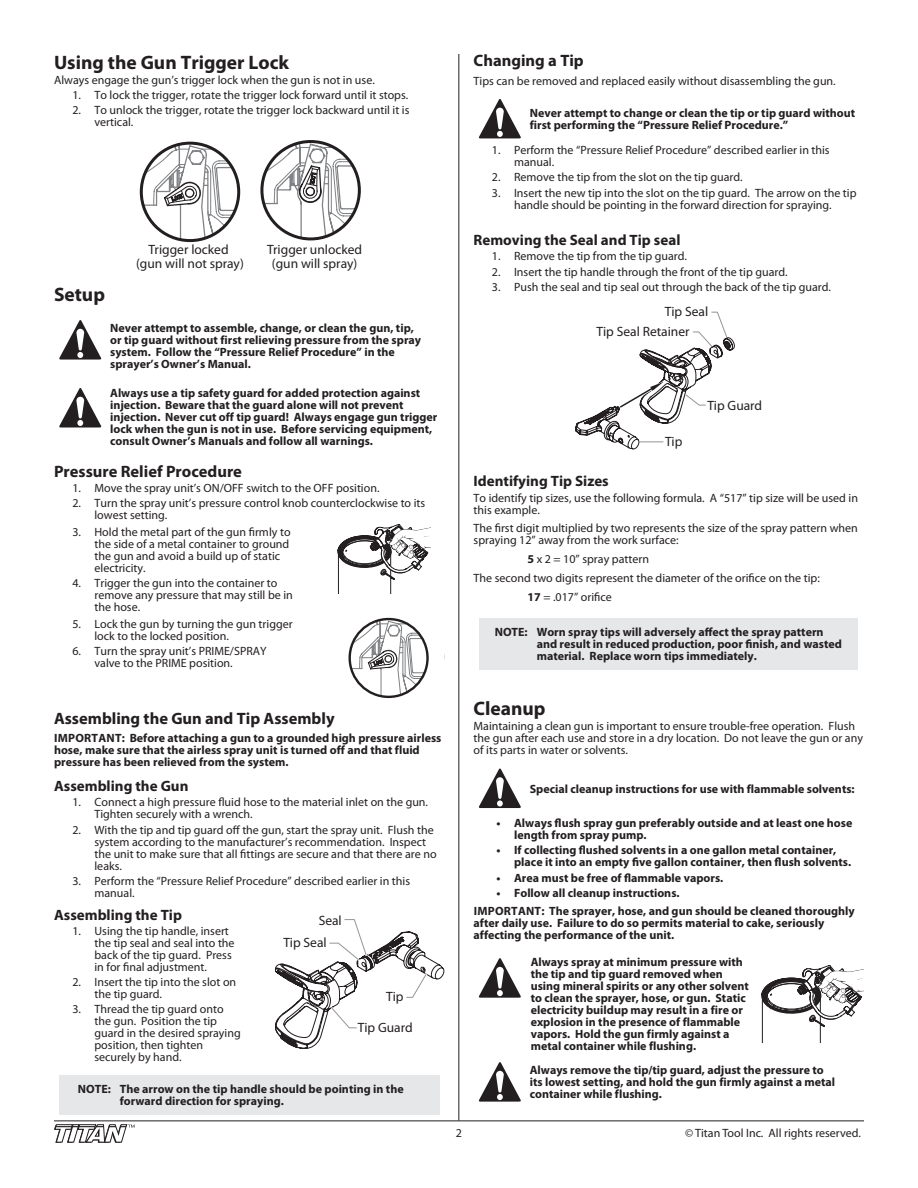
<style>
.page{position:relative;width:918px;height:1188px;background:#fff}
.page>*{position:absolute;margin:0;border:0;box-sizing:border-box;transform-origin:0 0}
.t1{font:700 19.5px "Myriad Pro";color:#231f20}
.t2{font:700 16.5px "Myriad Pro";color:#231f20}
.t3{font:700 15px "Myriad Pro";color:#231f20}
.t4{font:13.5px/13.5px "Myriad Pro";color:#231f20;text-align:center}
.t5{font:12px/12px "Myriad Pro";color:#231f20}
.t6{font:700 12px/12px "Myriad Pro";color:#231f20}
.t7{font:10.8px/10.8px "Myriad Pro";color:#231f20;text-align:center}
.s1{font-weight:700}
</style>
<div class="page">
<svg style="left:54px;top:1124px;width:81px;height:19px"></svg>
<hr style="left:458px;top:54px;width:1px;height:1066px;background:#231f20">
<hr style="left:54px;top:1120px;width:810px;height:1px;background:#231f20">
<svg style="left:141px;top:143px;width:98px;height:98px"></svg>
<div style="left:140px;top:142px;width:100px;height:100px;border:3px solid #231f20;border-radius:50%"></div>
<svg style="left:263px;top:142px;width:96px;height:97px"></svg>
<div style="left:260px;top:140px;width:101px;height:100px;border:3px solid #231f20;border-radius:50%"></div>
<svg style="left:59px;top:320px;width:42px;height:40px"></svg>
<svg style="left:59px;top:388px;width:42px;height:40px"></svg>
<svg style="left:338px;top:524px;width:92px;height:70px"></svg>
<svg style="left:350px;top:619px;width:78px;height:78px"></svg>
<div style="left:349px;top:618px;width:80px;height:80px;border:2px solid #231f20;border-radius:50%"></div>
<svg style="left:275px;top:919px;width:169px;height:130px"></svg>
<div style="left:59px;top:1075px;width:380px;height:39px;background:#e6e7e9"></div>
<svg style="left:479px;top:99px;width:42px;height:39px"></svg>
<svg style="left:575px;top:311px;width:160px;height:138px"></svg>
<div style="left:479px;top:618px;width:379px;height:52px;background:#e6e7e9"></div>
<svg style="left:479px;top:769px;width:42px;height:39px"></svg>
<svg style="left:479px;top:958px;width:42px;height:40px"></svg>
<svg style="left:762px;top:965px;width:102px;height:77px"></svg>
<svg style="left:479px;top:1062px;width:42px;height:40px"></svg>
<h1 class="t1" style="left:54px;top:49px;width:237px">Using the Gun Trigger Lock</h1>
<p class="t5" style="left:54px;top:74px;width:322px">Always engage the gun’s trigger lock when the gun is not in use.</p>
<p class="t5" style="left:72px;top:89px;width:338px">1. To lock the trigger, rotate the trigger lock forward until it stops.</p>
<p class="t5" style="left:94px;top:104px;width:316px;text-indent:-22px">2. To unlock the trigger, rotate the trigger lock backward until it is vertical.</p>
<h1 class="t1" style="left:54px;top:282px;width:53px">Setup</h1>
<p class="t4" style="left:136px;top:243px;width:109px">Trigger locked (gun will not spray)</p>
<p class="t4" style="left:267px;top:243px;width:97px">Trigger unlocked (gun will spray)</p>
<p class="t6" style="left:110px;top:321px;width:313px">Never attempt to assemble, change, or clean the gun, tip, or tip guard without first relieving pressure from the spray system. Follow the “Pressure Relief Procedure” in the sprayer’s Owner’s Manual.</p>
<p class="t6" style="left:110px;top:387px;width:329px">Always use a tip safety guard for added protection against injection. Beware that the guard alone will not prevent injection. Never cut off tip guard! Always engage gun trigger lock when the gun is not in use. Before servicing equipment, consult Owner’s Manuals and follow all warnings.</p>
<h2 class="t2" style="left:54px;top:460px;width:190px">Pressure Relief Procedure</h2>
<p class="t5" style="left:72px;top:482px;width:309px">1. Move the spray unit’s ON/OFF switch to the OFF position.</p>
<p class="t5" style="left:94px;top:497px;width:332px;text-indent:-22px">2. Turn the spray unit’s pressure control knob counterclockwise to its lowest setting.</p>
<p class="t5" style="left:94px;top:526px;width:198px;text-indent:-22px">3. Hold the metal part of the gun firmly to the side of a metal container to ground the gun and avoid a build up of static electricity.</p>
<p class="t5" style="left:94px;top:577px;width:200px;text-indent:-22px">4. Trigger the gun into the container to remove any pressure that may still be in the hose.</p>
<p class="t5" style="left:94px;top:618px;width:200px;text-indent:-22px">5. Lock the gun by turning the gun trigger lock to the locked position.</p>
<p class="t5" style="left:94px;top:645px;width:174px;text-indent:-22px">6. Turn the spray unit’s PRIME/SPRAY valve to the PRIME position.</p>
<h2 class="t2" style="left:54px;top:708px;width:282px">Assembling the Gun and Tip Assembly</h2>
<p class="t6" style="left:54px;top:732px;width:9px">important</p>
<p class="t6" style="left:54px;top:732px;width:389px;text-indent:68px">: Before attaching a gun to a grounded high pressure airless hose, make sure that the airless spray unit is turned off and that fluid pressure has been relieved from the system.</p>
<p class="t3" style="left:54px;top:776px;width:136px">Assembling the Gun</p>
<p class="t5" style="left:94px;top:796px;width:335px;text-indent:-22px">1. Connect a high pressure fluid hose to the material inlet on the gun.<br>Tighten securely with a wrench.</p>
<p class="t5" style="left:94px;top:823px;width:344px;text-indent:-22px">2. With the tip and tip guard off the gun, start the spray unit. Flush the system according to the manufacturer’s recommendation. Inspect the unit to make sure that all fittings are secure and that there are no leaks.</p>
<p class="t5" style="left:94px;top:875px;width:317px;text-indent:-22px">3. Perform the “Pressure Relief Procedure” described earlier in this manual.</p>
<p class="t4" style="left:319px;top:913px;width:25px">Seal</p>
<p class="t3" style="left:54px;top:905px;width:130px">Assembling the Tip</p>
<p class="t5" style="left:94px;top:925px;width:142px;text-indent:-22px">1. Using the tip handle, insert the tip seal and seal into the back of the tip guard. Press in for final adjustment.</p>
<p class="t5" style="left:94px;top:976px;width:143px;text-indent:-22px">2. Insert the tip into the slot on the tip guard.</p>
<p class="t5" style="left:94px;top:1003px;width:148px;text-indent:-22px">3. Thread the tip guard onto the gun. Position the tip guard in the desired spraying position, then tighten securely by hand.</p>
<p class="t6" style="left:120px;top:1083px;width:285px;text-indent:-42px">NOTE: The arrow on the tip handle should be pointing in the forward direction for spraying.</p>
<p class="t4" style="left:283px;top:936px;width:45px">Tip Seal</p>
<p class="t4" style="left:386px;top:990px;width:19px">Tip</p>
<p class="t4" style="left:358px;top:1020px;width:56px">Tip Guard</p>
<h2 class="t2" style="left:474px;top:50px;width:112px">Changing a Tip</h2>
<p class="t5" style="left:474px;top:74px;width:364px">Tips can be removed and replaced easily without disassembling the gun.</p>
<p class="t6" style="left:530px;top:107px;width:327px">Never attempt to change or clean the tip or tip guard without first performing the “Pressure Relief Procedure.”</p>
<p class="t5" style="left:514px;top:144px;width:317px;text-indent:-22px">1. Perform the “Pressure Relief Procedure” described earlier in this manual.</p>
<p class="t5" style="left:492px;top:171px;width:252px">2. Remove the tip from the slot on the tip guard.</p>
<p class="t5" style="left:492px;top:186px;width:366px;text-align:center">3. Insert the new tip into the slot on the tip guard. The arrow on the tip handle should be pointing in the forward direction for spraying.</p>
<p class="t3" style="left:474px;top:230px;width:208px">Removing the Seal and Tip seal</p>
<p class="t5" style="left:492px;top:250px;width:197px">1. Remove the tip from the tip guard.</p>
<p class="t5" style="left:492px;top:266px;width:297px">2. Insert the tip handle through the front of the tip guard.</p>
<p class="t5" style="left:492px;top:281px;width:341px">3. Push the seal and tip seal out through the back of the tip guard.</p>
<p class="t4" style="left:665px;top:304px;width:45px">Tip Seal</p>
<p class="t4" style="left:597px;top:324px;width:95px">Tip Seal Retainer</p>
<p class="t4" style="left:665px;top:435px;width:19px">Tip</p>
<p class="t4" style="left:707px;top:398px;width:56px">Tip Guard</p>
<p class="t3" style="left:474px;top:472px;width:137px">Identifying Tip Sizes</p>
<p class="t5" style="left:474px;top:491px;width:386px">To identify tip sizes, use the following formula. A “517” tip size will be used in this example.</p>
<p class="t5" style="left:474px;top:522px;width:386px">The first digit multiplied by two represents the size of the spray pattern when spraying 12” away from the work surface:</p>
<p class="t5" style="left:528px;top:553px;width:123px"><span class="s1">5</span> x 2 = 10” spray pattern</p>
<p class="t5" style="left:474px;top:572px;width:348px">The second two digits represent the diameter of the orifice on the tip:</p>
<p class="t5" style="left:528px;top:590px;width:86px"><span class="s1">17</span> = .017” orifice</p>
<p class="t6" style="left:537px;top:626px;width:307px;text-indent:-42px">NOTE: Worn spray tips will adversely affect the spray pattern and result in reduced production, poor finish, and wasted material. Replace worn tips immediately.</p>
<h1 class="t1" style="left:474px;top:696px;width:74px">Cleanup</h1>
<p class="t5" style="left:474px;top:720px;width:391px">Maintaining a clean gun is important to ensure trouble-free operation. Flush the gun after each use and store in a dry location. Do not leave the gun or any of its parts in water or solvents.</p>
<p class="t6" style="left:530px;top:782px;width:326px">Special cleanup instructions for use with flammable solvents:</p>
<p class="t6" style="left:514px;top:817px;width:340px;text-indent:-18px">• Always flush spray gun preferably outside and at least one hose length from spray pump.</p>
<p class="t6" style="left:514px;top:844px;width:339px;text-indent:-18px">• If collecting flushed solvents in a one gallon metal container, place it into an empty five gallon container, then flush solvents.</p>
<p class="t6" style="left:497px;top:871px;width:228px">• Area must be free of flammable vapors.</p>
<p class="t6" style="left:497px;top:886px;width:185px">• Follow all cleanup instructions.</p>
<p class="t6" style="left:474px;top:905px;width:9px">important</p>
<p class="t7" style="left:450px;top:699px;width:77px">Trigger unlocked (gun will spray)</p>
<p class="t6" style="left:474px;top:905px;width:383px;text-indent:68px">: The sprayer, hose, and gun should be cleaned thoroughly after daily use. Failure to do so permits material to cake, seriously affecting the performance of the unit.</p>
<p class="t6" style="left:531px;top:956px;width:220px">Always spray at minimum pressure with the tip and tip guard removed when using mineral spirits or any other solvent to clean the sprayer, hose, or gun. Static electricity buildup may result in a fire or explosion in the presence of flammable vapors. Hold the gun firmly against a metal container while flushing.</p>
<p class="t6" style="left:530px;top:1064px;width:307px">Always remove the tip/tip guard, adjust the pressure to its lowest setting, and hold the gun firmly against a metal container while flushing.</p>
<p class="t5" style="left:456px;top:1126px;width:8px">2</p>
<p class="t5" style="left:685px;top:1126px;width:177px">© Titan Tool Inc. All rights reserved.</p>
</div>
